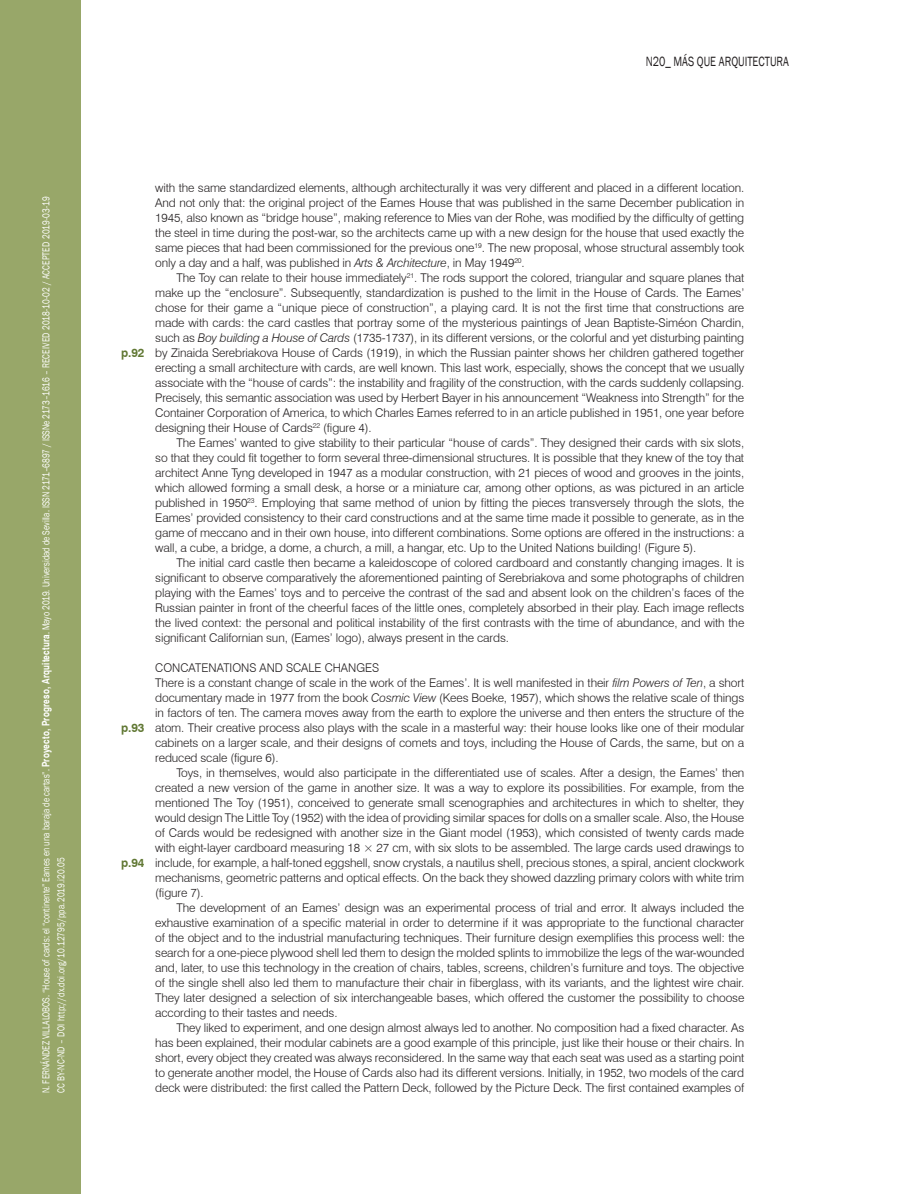
<style>
.page{position:relative;width:906px;height:1195px;background:#fff}
.page>*{position:absolute;margin:0;border:0;box-sizing:border-box;transform-origin:0 0}
.t1{font:13.8px "Franklin Gothic";color:#231f20;scale:.78 1}
.t2{font:300 12px "Swiss 721 BT";letter-spacing:-.01em;color:#231f20}
.t3{font:700 12px "Swiss 721 BT";color:#617834}
.t4{font:10.35px/15px "Franklin Gothic";color:#fff;scale:.78 1}
.s1{font-family:"Swiss 721 BT";font-weight:700}
.s2{font-style:italic}
</style>
<div class="page">
<div style="left:1px;top:1px;width:80px;height:1193px;background:#98a769"></div>
<p class="t4" style="left:39px;top:1093px;width:1151px;rotate:-90deg">N. FERNÁNDEZ VILLALOBOS. “House of cards: el “continente” Eames en una baraja de cartas”. <span class="s1">Proyecto, Progreso, Arquitectura</span>. Mayo 2019. Universidad de Sevilla. ISSN 2171–6897 / ISSNe 2173–1616 – RECEIVED 2018-10-02 / ACCEPTED 2019-03-19<br>CC BY-NC-ND – DOI http://dx.doi.org/10.12795/ppa.2019.i20.05</p>
<p class="t1" style="left:645px;top:53px;width:185px">N20_ MÁS QUE ARQUITECTURA</p>
<p class="t3" style="left:121px;top:346px;width:25px">p.92</p>
<p class="t3" style="left:121px;top:721px;width:25px">p.93</p>
<p class="t3" style="left:121px;top:855px;width:25px">p.94</p>
<p class="t2" style="left:155px;top:180px;width:590px">with the same standardized elements, although architecturally it was very different and placed in a different location.</p>
<p class="t2" style="left:155px;top:195px;width:590px">And not only that: the original project of the Eames House that was published in the same December publication in</p>
<p class="t2" style="left:155px;top:210px;width:590px">1945, also known as “bridge house”, making reference to Mies van der Rohe, was modified by the difficulty of getting</p>
<p class="t2" style="left:155px;top:225px;width:590px">the steel in time during the post-war, so the architects came up with a new design for the house that used exactly the</p>
<p class="t2" style="left:155px;top:240px;width:590px">same pieces that had been commissioned for the previous one<sup>19</sup>. The new proposal, whose structural assembly took</p>
<p class="t2" style="left:155px;top:255px;width:371px">only a day and a half, was published in <span class="s2">Arts &amp; Architecture</span>, in May 1949<sup>20</sup>.</p>
<p class="t2" style="left:176px;top:270px;width:569px">The Toy can relate to their house immediately<sup>21</sup>. The rods support the colored, triangular and square planes that</p>
<p class="t2" style="left:155px;top:285px;width:590px">make up the “enclosure”. Subsequently, standardization is pushed to the limit in the House of Cards. The Eames’</p>
<p class="t2" style="left:155px;top:300px;width:590px">chose for their game a “unique piece of construction”, a playing card. It is not the first time that constructions are</p>
<p class="t2" style="left:155px;top:315px;width:590px">made with cards: the card castles that portray some of the mysterious paintings of Jean Baptiste-Siméon Chardin,</p>
<p class="t2" style="left:155px;top:330px;width:590px">such as <span class="s2">Boy building a House of Cards</span> (1735-1737), in its different versions, or the colorful and yet disturbing painting</p>
<p class="t2" style="left:155px;top:345px;width:590px">by Zinaida Serebriakova House of Cards (1919), in which the Russian painter shows her children gathered together</p>
<p class="t2" style="left:155px;top:360px;width:590px">erecting a small architecture with cards, are well known. This last work, especially, shows the concept that we usually</p>
<p class="t2" style="left:155px;top:375px;width:590px">associate with the “house of cards”: the instability and fragility of the construction, with the cards suddenly collapsing.</p>
<p class="t2" style="left:155px;top:390px;width:590px">Precisely, this semantic association was used by Herbert Bayer in his announcement “Weakness into Strength” for the</p>
<p class="t2" style="left:155px;top:405px;width:590px">Container Corporation of America, to which Charles Eames referred to in an article published in 1951, one year before</p>
<p class="t2" style="left:155px;top:420px;width:218px">designing their House of Cards<sup>22</sup> (figure 4).</p>
<p class="t2" style="left:176px;top:435px;width:569px">The Eames’ wanted to give stability to their particular “house of cards”. They designed their cards with six slots,</p>
<p class="t2" style="left:155px;top:450px;width:590px">so that they could fit together to form several three-dimensional structures. It is possible that they knew of the toy that</p>
<p class="t2" style="left:155px;top:465px;width:590px">architect Anne Tyng developed in 1947 as a modular construction, with 21 pieces of wood and grooves in the joints,</p>
<p class="t2" style="left:155px;top:480px;width:590px">which allowed forming a small desk, a horse or a miniature car, among other options, as was pictured in an article</p>
<p class="t2" style="left:155px;top:495px;width:590px">published in 1950<sup>23</sup>. Employing that same method of union by fitting the pieces transversely through the slots, the</p>
<p class="t2" style="left:155px;top:510px;width:590px">Eames’ provided consistency to their card constructions and at the same time made it possible to generate, as in the</p>
<p class="t2" style="left:155px;top:525px;width:590px">game of meccano and in their own house, into different combinations. Some options are offered in the instructions: a</p>
<p class="t2" style="left:155px;top:540px;width:542px">wall, a cube, a bridge, a dome, a church, a mill, a hangar, etc. Up to the United Nations building! (Figure 5).</p>
<p class="t2" style="left:176px;top:555px;width:569px">The initial card castle then became a kaleidoscope of colored cardboard and constantly changing images. It is</p>
<p class="t2" style="left:155px;top:570px;width:590px">significant to observe comparatively the aforementioned painting of Serebriakova and some photographs of children</p>
<p class="t2" style="left:155px;top:585px;width:590px">playing with the Eames’ toys and to perceive the contrast of the sad and absent look on the children’s faces of the</p>
<p class="t2" style="left:155px;top:600px;width:590px">Russian painter in front of the cheerful faces of the little ones, completely absorbed in their play. Each image reflects</p>
<p class="t2" style="left:155px;top:615px;width:590px">the lived context: the personal and political instability of the first contrasts with the time of abundance, and with the</p>
<p class="t2" style="left:155px;top:630px;width:355px">significant Californian sun, (Eames’ logo), always present in the cards.</p>
<p class="t2" style="left:155px;top:660px;width:225px">CONCATENATIONS AND SCALE CHANGES</p>
<p class="t2" style="left:155px;top:675px;width:590px">There is a constant change of scale in the work of the Eames’. It is well manifested in their <span class="s2">film Powers of Ten</span>, a short</p>
<p class="t2" style="left:155px;top:690px;width:590px">documentary made in 1977 from the book <span class="s2">Cosmic View</span> (Kees Boeke, 1957), which shows the relative scale of things</p>
<p class="t2" style="left:155px;top:705px;width:590px">in factors of ten. The camera moves away from the earth to explore the universe and then enters the structure of the</p>
<p class="t2" style="left:155px;top:720px;width:590px">atom. Their creative process also plays with the scale in a masterful way: their house looks like one of their modular</p>
<p class="t2" style="left:155px;top:735px;width:590px">cabinets on a larger scale, and their designs of comets and toys, including the House of Cards, the same, but on a</p>
<p class="t2" style="left:155px;top:750px;width:125px">reduced scale (figure 6).</p>
<p class="t2" style="left:176px;top:765px;width:569px">Toys, in themselves, would also participate in the differentiated use of scales. After a design, the Eames’ then</p>
<p class="t2" style="left:155px;top:780px;width:590px">created a new version of the game in another size. It was a way to explore its possibilities. For example, from the</p>
<p class="t2" style="left:155px;top:795px;width:590px">mentioned The Toy (1951), conceived to generate small scenographies and architectures in which to shelter, they</p>
<p class="t2" style="left:155px;top:810px;width:590px">would design The Little Toy (1952) with the idea of providing similar spaces for dolls on a smaller scale. Also, the House</p>
<p class="t2" style="left:155px;top:825px;width:590px">of Cards would be redesigned with another size in the Giant model (1953), which consisted of twenty cards made</p>
<p class="t2" style="left:155px;top:840px;width:590px">with eight-layer cardboard measuring 18 × 27 cm, with six slots to be assembled. The large cards used drawings to</p>
<p class="t2" style="left:155px;top:855px;width:590px">include, for example, a half-toned eggshell, snow crystals, a nautilus shell, precious stones, a spiral, ancient clockwork</p>
<p class="t2" style="left:155px;top:870px;width:590px">mechanisms, geometric patterns and optical effects. On the back they showed dazzling primary colors with white trim</p>
<p class="t2" style="left:155px;top:885px;width:50px">(figure 7).</p>
<p class="t2" style="left:176px;top:900px;width:569px">The development of an Eames’ design was an experimental process of trial and error. It always included the</p>
<p class="t2" style="left:155px;top:915px;width:590px">exhaustive examination of a specific material in order to determine if it was appropriate to the functional character</p>
<p class="t2" style="left:155px;top:930px;width:590px">of the object and to the industrial manufacturing techniques. Their furniture design exemplifies this process well: the</p>
<p class="t2" style="left:155px;top:945px;width:590px">search for a one-piece plywood shell led them to design the molded splints to immobilize the legs of the war-wounded</p>
<p class="t2" style="left:155px;top:960px;width:590px">and, later, to use this technology in the creation of chairs, tables, screens, children’s furniture and toys. The objective</p>
<p class="t2" style="left:155px;top:975px;width:590px">of the single shell also led them to manufacture their chair in fiberglass, with its variants, and the lightest wire chair.</p>
<p class="t2" style="left:155px;top:990px;width:590px">They later designed a selection of six interchangeable bases, which offered the customer the possibility to choose</p>
<p class="t2" style="left:155px;top:1005px;width:184px">according to their tastes and needs.</p>
<p class="t2" style="left:176px;top:1020px;width:569px">They liked to experiment, and one design almost always led to another. No composition had a fixed character. As</p>
<p class="t2" style="left:155px;top:1035px;width:590px">has been explained, their modular cabinets are a good example of this principle, just like their house or their chairs. In</p>
<p class="t2" style="left:155px;top:1050px;width:590px">short, every object they created was always reconsidered. In the same way that each seat was used as a starting point</p>
<p class="t2" style="left:155px;top:1065px;width:590px">to generate another model, the House of Cards also had its different versions. Initially, in 1952, two models of the card</p>
<p class="t2" style="left:155px;top:1080px;width:590px">deck were distributed: the first called the Pattern Deck, followed by the Picture Deck. The first contained examples of</p>
</div>
